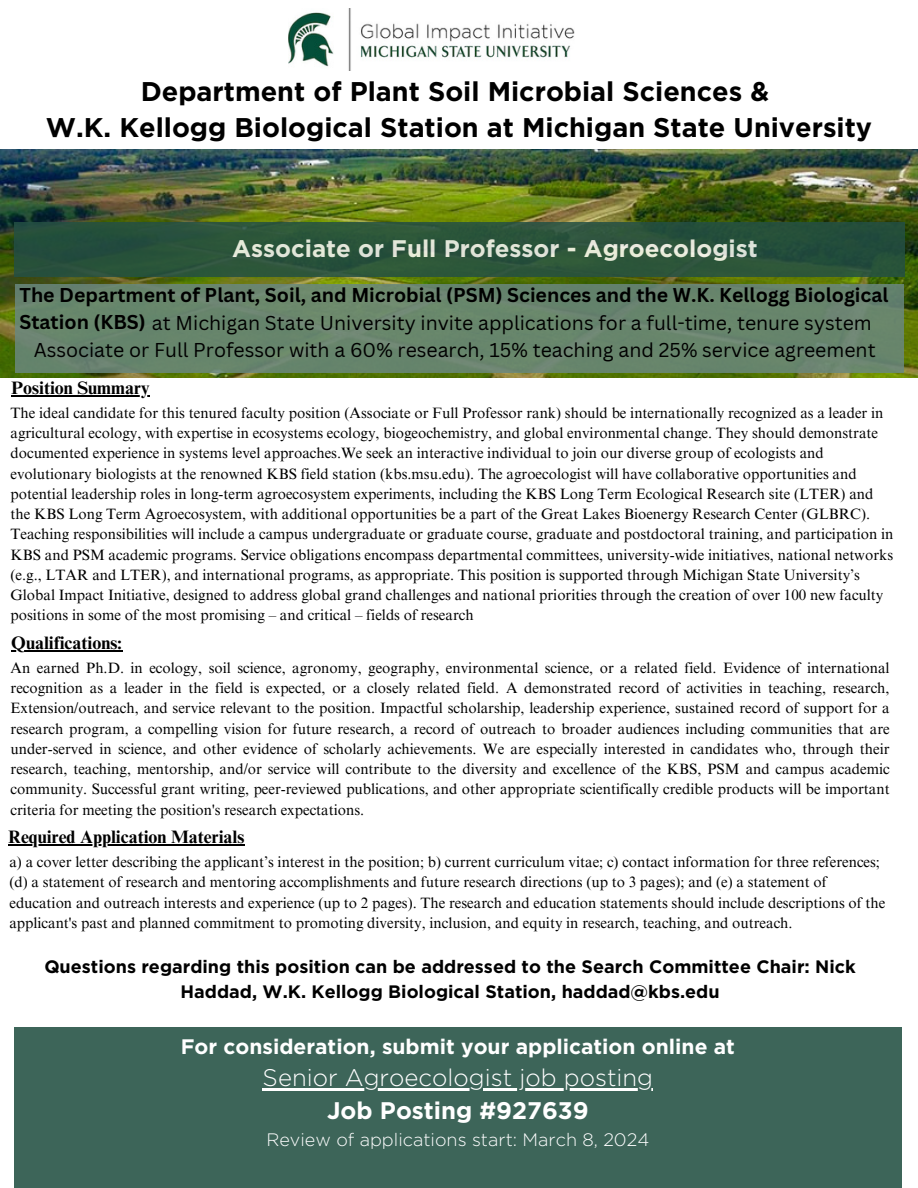
<style>
.page{position:relative;width:918px;height:1188px;background:#fff}
.page>*{position:absolute;margin:0;border:0;box-sizing:border-box;transform-origin:0 0}
.t1{font:700 27px/36px "Gotham";color:#000;text-align:center}
.t2{font:700 24px "Gotham";color:#fff}
.t3{font:300 24px "Gotham";color:#fff}
.t4{font:700 21px "Gotham";color:#fff}
.t5{font:700 19.5px/27.2px "Canva Sans";color:#000}
.t6{font:19.5px "Canva Sans";color:#000}
.t7{font:700 18px/24.8px "Gotham";color:#000;text-align:center}
.t8{font:700 18px "Times NRMT Pro";color:#000}
.t9{font:300 18px "Gotham";color:#fff}
.t10{font:15px/20.2px "Times NRMT Pro";color:#000}
.s1{font-weight:400}
</style>
<div class="page">
<img style="left:0;top:149px;width:918px;height:229px">
<div style="left:14px;top:222px;width:890px;height:54px;background:#2a533a"></div>
<div style="left:15px;top:284px;width:888px;height:89px;background:#67856c"></div>
<div style="left:14px;top:1027px;width:888px;height:161px;background:#3d6559"></div>
<hr style="left:263px;top:1088px;width:390px;height:2px;background:#fff">
<img style="left:289px;top:9px;width:286px;height:61px">
<hr style="left:11px;top:650px;width:111px;height:2px;background:#000">
<hr style="left:11px;top:395px;width:139px;height:1px;background:#000">
<hr style="left:8px;top:845px;width:236px;height:1px;background:#000">
<h4 class="t1" style="left:46px;top:75px;width:828px">Department of Plant Soil Microbial Sciences &amp;<br>W.K. Kellogg Biological Station at Michigan State University</h4>
<h2 class="t2" style="left:232px;top:234px;width:527px">Associate or Full Professor - Agroecologist</h2>
<p class="t5" style="left:19px;top:281px;width:871px">The Department of Plant, Soil, and Microbial (PSM) Sciences and the W.K. Kellogg Biological<br>Station (KBS) <span class="s1">at Michigan State University invite applications for a full-time, tenure system</span></p>
<h5 class="t6" style="left:34px;top:336px;width:843px">Associate or Full Professor with a 60% research, 15% teaching and 25% service agreement</h5>
<p class="t8" style="left:11px;top:381px;width:140px">Position Summary</p>
<h1 class="t10" style="left:11px;top:405px;width:874px">The ideal candidate for this tenured faculty position (Associate or Full Professor rank) should be internationally recognized as a leader in agricultural ecology, with expertise in ecosystems ecology, biogeochemistry, and global environmental change. They should demonstrate documented experience in systems level approaches.We seek an interactive individual to join our diverse group of ecologists and evolutionary biologists at the renowned KBS field station (kbs.msu.edu). The agroecologist will have collaborative opportunities and potential leadership roles in long-term agroecosystem experiments, including the KBS Long Term Ecological Research site (LTER) and the KBS Long Term Agroecosystem, with additional opportunities be a part of the Great Lakes Bioenergy Research Center (GLBRC).</h1>
<p class="t10" style="left:11px;top:526px;width:884px">Teaching responsibilities will include a campus undergraduate or graduate course, graduate and postdoctoral training, and participation in KBS and PSM academic programs. Service obligations encompass departmental committees, university-wide initiatives, national networks (e.g., LTAR and LTER), and international programs, as appropriate. This position is supported through Michigan State University’s Global Impact Initiative, designed to address global grand challenges and national priorities through the creation of over 100 new faculty positions in some of the most promising – and critical – fields of research</p>
<h4 class="t8" style="left:11px;top:636px;width:113px">Qualifications:</h4>
<h5 class="t10" style="left:11px;top:660px;width:881px;text-align:justify">An earned Ph.D. in ecology, soil science, agronomy, geography, environmental science, or a related field. Evidence of international recognition as a leader in the field is expected, or a closely related field. A demonstrated record of activities in teaching, research, Extension/outreach, and service relevant to the position. Impactful scholarship, leadership experience, sustained record of support for a research program, a compelling vision for future research, a record of outreach to broader audiences including communities that are under-served in science, and other evidence of scholarly achievements. We are especially interested in candidates who, through their research, teaching, mentorship, and/or service will contribute to the diversity and excellence of the KBS, PSM and campus academic community. Successful grant writing, peer-reviewed publications, and other appropriate scientifically credible products will be important criteria for meeting the position's research expectations.</h5>
<p class="t8" style="left:8px;top:831px;width:238px">Required Application Materials</p>
<h5 class="t10" style="left:9px;top:854px;width:877px">a) a cover letter describing the applicant’s interest in the position; b) current curriculum vitae; c) contact information for three references; (d) a statement of research and mentoring accomplishments and future research directions (up to 3 pages); and (e) a statement of education and outreach interests and experience (up to 2 pages). The research and education statements should include descriptions of the applicant's past and planned commitment to promoting diversity, inclusion, and equity in research, teaching, and outreach.</h5>
<p class="t7" style="left:44px;top:955px;width:813px">Questions regarding this position can be addressed to the Search Committee Chair: Nick<br>Haddad, W.K. Kellogg Biological Station, haddad@kbs.edu</p>
<h3 class="t4" style="left:181px;top:1038px;width:556px">For consideration, submit your application online at</h3>
<h2 class="t3" style="left:263px;top:1067px;width:392px">Senior Agroecologist job posting</h2>
<h2 class="t2" style="left:327px;top:1099px;width:263px">Job Posting #927639</h2>
<p class="t9" style="left:266px;top:1131px;width:384px">Review of applications start: March 8, 2024</p>
</div>
